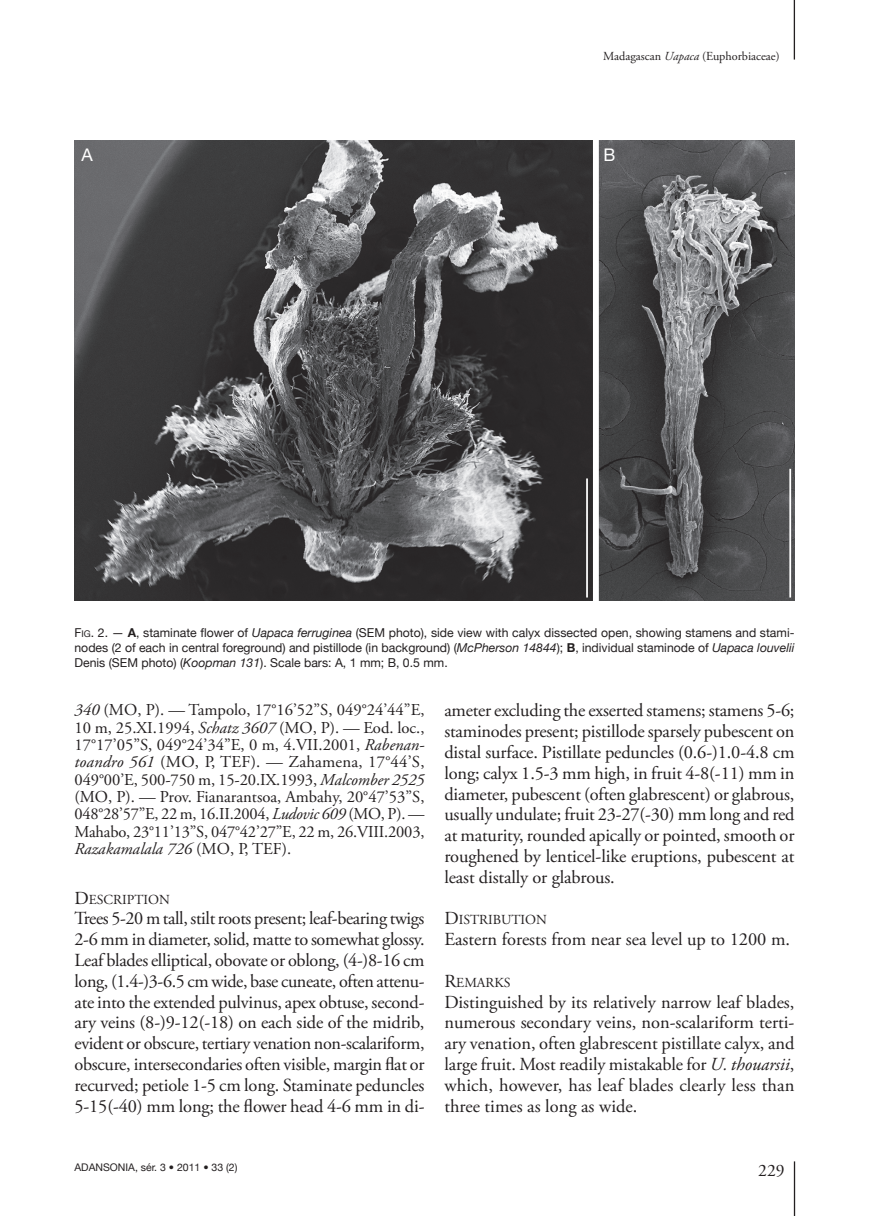
<style>
.page{position:relative;width:869px;height:1216px;background:#fff}
.page>*{position:absolute;margin:0;border:0;box-sizing:border-box;transform-origin:0 0}
.t1{font:18.38px/20.8px "Adobe Garamond Pro";letter-spacing:-.01em;color:#231f20;text-align:justify}
.t2{font:17.5px "Adobe Garamond Pro";color:#231f20}
.t3{font:17.5px "Helvetica Neue";color:#fff}
.t4{font:16.62px/17.3px "Adobe Garamond Pro";letter-spacing:-.01em;color:#231f20;text-align:justify}
.t5{font:13.83px "Adobe Garamond";color:#231f20}
.t6{font:12.25px/14.9px "Helvetica Neue";color:#231f20;text-align:justify}
.t7{font:12.25px "Adobe Garamond Pro";color:#231f20}
.t8{font:10.5px "Helvetica Neue";color:#231f20}
.s1{font-style:italic}
.s2{font-size:9.1px}
.s3{font-weight:700}
.s4{font-size:18.38px}
</style>
<div class="page">
<hr style="left:793px;top:1161px;width:1px;height:54px;background:#231f20">
<hr style="left:793px;top:0;width:1px;height:60px;background:#231f20">
<img style="left:74px;top:141px;width:720px;height:459px">
<hr style="left:586px;top:478px;width:1px;height:119px;background:#fff">
<hr style="left:789px;top:469px;width:1px;height:128px;background:#fff">
<p class="t7" style="left:603px;top:51px;width:178px">Madagascan <span class="s1">Uapaca</span> (Euphorbiaceae)</p>
<p class="t3" style="left:81px;top:148px;width:13px">A</p>
<p class="t3" style="left:603px;top:148px;width:13px">B</p>
<p class="t6" style="left:74px;top:625px;width:721px">F<span class="s2">IG</span>. 2. — <span class="s3">A</span>, staminate flower of <span class="s1">Uapaca ferruginea</span> (SEM photo), side view with calyx dissected open, showing stamens and stami&shy;nodes (2 of each in central foreground) and pistillode (in background) (<span class="s1">McPherson 14844</span>); <span class="s3">B</span>, individual staminode of <span class="s1">Uapaca louvelii </span>Denis (SEM photo) (<span class="s1">Koopman 131</span>). Scale bars: A, 1 mm; B, 0.5 mm.</p>
<p class="t4" style="left:74px;top:702px;width:351px"><span class="s1">340</span> (MO, P). — Tampolo, 17°16’52”S, 049°24’44”E, 10 m, 25.XI.1994, <span class="s1">Schatz 3607</span> (MO, P). — Eod. loc., 17°17’05”S, 049°24’34”E, 0 m, 4.VII.2001, <span class="s1">Rabenan&shy;toandro 561</span> (MO, P, TEF). — Zahamena, 17°44’S, 049°00’E, 500-750 m, 15-20.IX.1993, <span class="s1">Malcomber 2525 </span>(MO, P). — Prov. Fianarantsoa, Ambahy, 20°47’53”S, 048°28’57”E, 22 m, 16.II.2004, <span class="s1">Ludovic 609</span> (MO, P). — Mahabo, 23°11’13”S, 047°42’27”E, 22 m, 26.VIII.2003, <span class="s1">Razakamalala 726</span> (MO, P, TEF).</p>
<p class="t5" style="left:74px;top:893px;width:97px"><span class="s4">D</span>ESCRIPTION</p>
<p class="t1" style="left:74px;top:909px;width:351px">Trees 5-20 m tall, stilt roots present; leaf-bearing twigs 2-6 mm in diameter, solid, matte to somewhat glossy.<br>Leaf blades elliptical, obovate or oblong, (4-)8-16 cm long, (1.4-)3-6.5 cm wide, base cuneate, often attenu&shy;ate into the extended pulvinus, apex obtuse, second&shy;ary veins (8-)9-12(-18) on each side of the midrib, evident or obscure, tertiary venation non-scalariform, obscure, intersecondaries often visible, margin flat or recurved; petiole 1-5 cm long. Staminate peduncles 5-15(-40) mm long; the flower head 4-6 mm in di-</p>
<p class="t8" style="left:74px;top:1161px;width:164px">ADANSONIA, sér. 3 • 2011 • 33 (2)</p>
<p class="t1" style="left:444px;top:701px;width:351px">ameter excluding the exserted stamens; stamens 5-6; staminodes present; pistillode sparsely pubescent on distal surface. Pistillate peduncles (0.6-)1.0-4.8 cm long; calyx 1.5-3 mm high, in fruit 4-8(-11) mm in diameter, pubescent (often glabrescent) or glabrous, usually undulate; fruit 23-27(-30) mm long and red at maturity, rounded apically or pointed, smooth or roughened by lenticel-like eruptions, pubescent at least distally or glabrous.</p>
<p class="t5" style="left:444px;top:914px;width:104px"><span class="s4">D</span>ISTRIBUTION</p>
<p class="t1" style="left:444px;top:930px;width:347px">Eastern forests from near sea level up to 1200 m.</p>
<p class="t5" style="left:444px;top:976px;width:67px"><span class="s4">R</span>EMARKS</p>
<p class="t1" style="left:444px;top:992px;width:351px">Distinguished by its relatively narrow leaf blades, numerous secondary veins, non-scalariform terti&shy;ary venation, often glabrescent pistillate calyx, and large fruit. Most readily mistakable for <span class="s1">U. thouarsii</span>, which, however, has leaf blades clearly less than three times as long as wide.</p>
<p class="t2" style="left:758px;top:1163px;width:28px">229</p>
</div>
